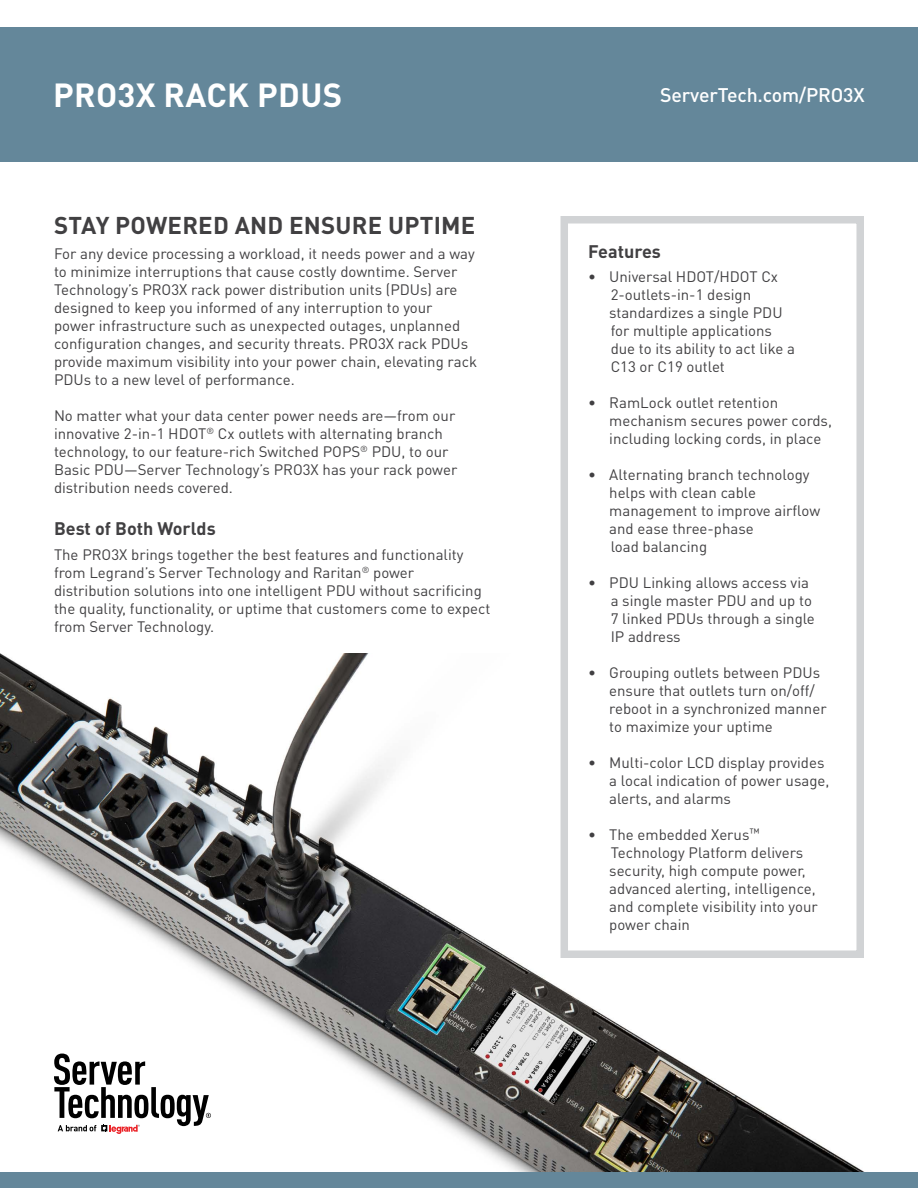
<style>
.page{position:relative;width:918px;height:1188px;background:#fff}
.page>*{position:absolute;margin:0;border:0;box-sizing:border-box;transform-origin:0 0}
.t1{font:700 33px "DIN Pro";letter-spacing:.01em;color:#fff}
.t2{font:700 24px "DIN Pro";letter-spacing:.01em;color:#414042}
.t3{font:500 19.5px "DIN Pro";letter-spacing:-.01em;color:#fff}
.t4{font:700 18px "DIN Pro";color:#414042}
.t5{font:15px/18px "DIN Pro";color:#414042}
</style>
<div class="page">
<div style="left:0;top:27px;width:918px;height:135px;background:#64879a"></div>
<img style="left:0;top:654px;width:870px;height:519px">
<div style="left:564px;top:220px;width:296px;height:734px;background:#fff"></div>
<div style="left:561px;top:216px;width:303px;height:742px;border:8px solid #d1d3d5"></div>
<svg style="left:54px;top:1054px;width:157px;height:80px"></svg>
<div style="left:0;top:1173px;width:918px;height:15px;background:#64879a"></div>
<h1 class="t1" style="left:53px;top:73px;width:291px">PRO3X RACK PDUS</h1>
<h2 class="t2" style="left:54px;top:209px;width:423px">STAY POWERED AND ENSURE UPTIME</h2>
<p class="t5" style="left:54px;top:244px;width:425px">For any device processing a workload, it needs power and a way to minimize interruptions that cause costly downtime. Server Technology’s PRO3X rack power distribution units (PDUs) are designed to keep you informed of any interruption to your power infrastructure such as unexpected outages, unplanned configuration changes, and security threats. PRO3X rack PDUs provide maximum visibility into your power chain, elevating rack PDUs to a new level of performance.</p>
<p class="t5" style="left:54px;top:406px;width:405px">No matter what your data center power needs are―from our innovative 2-in-1 HDOT<sup>®</sup> Cx outlets with alternating branch technology, to our feature-rich Switched POPS<sup>®</sup> PDU, to our Basic PDU―Server Technology’s PRO3X has your rack power distribution needs covered.</p>
<p class="t4" style="left:54px;top:516px;width:163px">Best of Both Worlds</p>
<p class="t5" style="left:54px;top:545px;width:438px">The PRO3X brings together the best features and functionality from Legrand’s Server Technology and Raritan<sup>®</sup> power distribution solutions into one intelligent PDU without sacrificing the quality, functionality, or uptime that customers come to expect from Server Technology.</p>
<h3 class="t3" style="left:660px;top:82px;width:206px">ServerTech.com/PRO3X</h3>
<p class="t4" style="left:588px;top:239px;width:74px">Features</p>
<p class="t5" style="left:609px;top:267px;width:187px;text-indent:-21px">• Universal HDOT/HDOT Cx<br>2-outlets-in-1 design standardizes a single PDU for multiple applications due to its ability to act like a<br>C13 or C19 outlet</p>
<p class="t5" style="left:609px;top:393px;width:224px;text-indent:-21px">• RamLock outlet retention mechanism secures power cords, including locking cords, in place</p>
<p class="t5" style="left:609px;top:465px;width:213px;text-indent:-21px">• Alternating branch technology helps with clean cable management to improve airflow and ease three-phase<br>load balancing</p>
<p class="t5" style="left:611px;top:573px;width:206px;text-indent:-22px">• PDU Linking allows access via a single master PDU and up to<br>7 linked PDUs through a single<br>IP address</p>
<p class="t5" style="left:609px;top:663px;width:219px;text-indent:-21px">• Grouping outlets between PDUs ensure that outlets turn on/off/ reboot in a synchronized manner to maximize your uptime</p>
<p class="t5" style="left:609px;top:753px;width:222px;text-indent:-21px">• Multi-color LCD display provides a local indication of power usage, alerts, and alarms</p>
<p class="t5" style="left:609px;top:825px;width:210px;text-indent:-21px">• The embedded Xerus<sup>™<br></sup>Technology Platform delivers security, high compute power, advanced alerting, intelligence, and complete visibility into your power chain</p>
</div>
